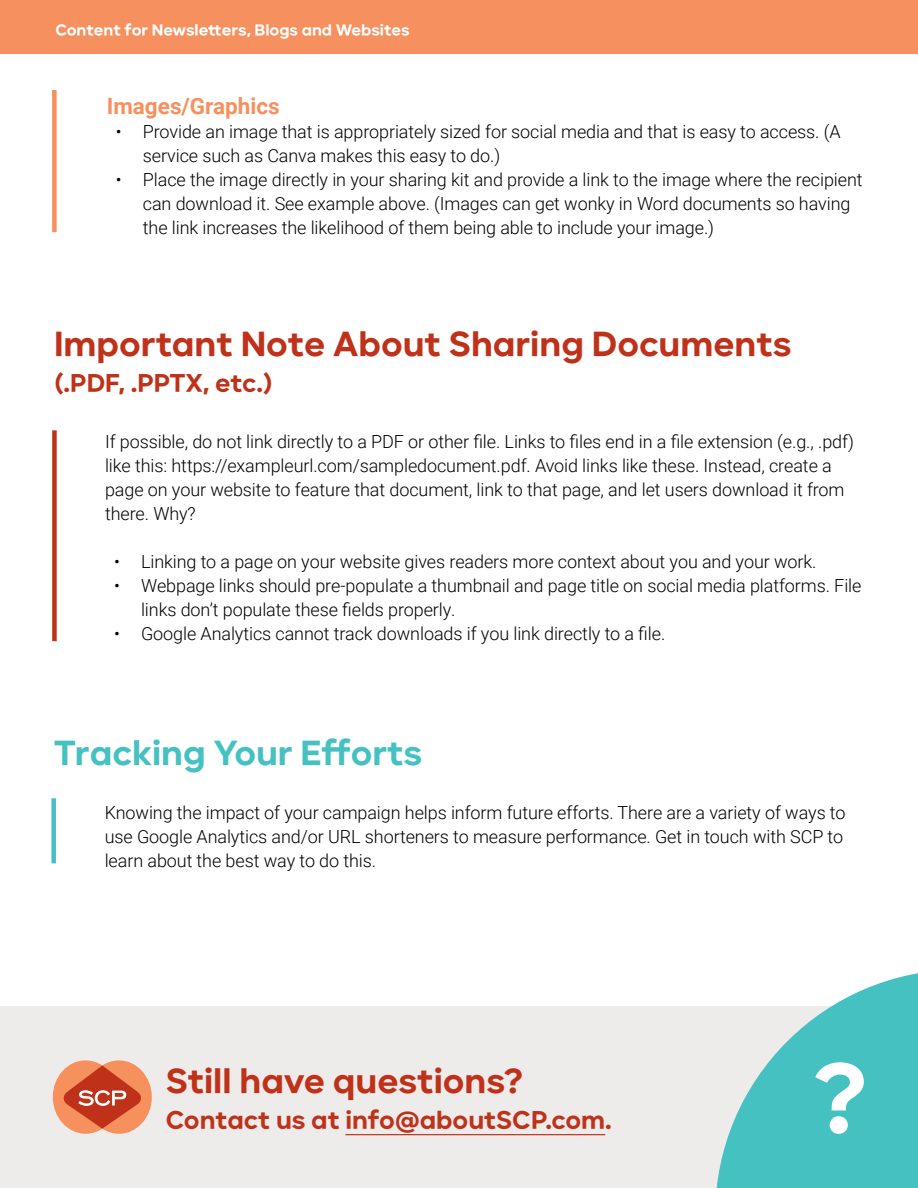
<style>
.page{position:relative;width:918px;height:1188px;background:#fff}
.page>*{position:absolute;margin:0;border:0;box-sizing:border-box;transform-origin:0 0}
.t1{font:800 93px "Carmen Sans";color:#fff}
.t2{font:800 33px "Carmen Sans";color:#c0311a}
.t3{font:800 33px "Carmen Sans";color:#45c1c2}
.t4{font:800 24px "Carmen Sans";color:#c0311a}
.t5{font:700 22.5px "Roboto";color:#f6905d}
.t6{font:300 18px/24px "Roboto";letter-spacing:-.005em;color:#000}
.t7{font:800 15px "Carmen Sans";color:#fff}
</style>
<div class="page">
<div style="left:0;top:1006px;width:918px;height:182px;background:#eeeceb"></div>
<div style="left:0;top:0;width:918px;height:54px;background:#f6905f"></div>
<div style="left:52px;top:90px;width:5px;height:142px;background:#f6905d"></div>
<div style="left:52px;top:430px;width:5px;height:211px;background:#c0311a"></div>
<div style="left:51px;top:798px;width:5px;height:65px;background:#45c1c2"></div>
<svg style="left:716px;top:973px;width:202px;height:215px;fill:#45c1c2"></svg>
<hr style="left:345px;top:1134px;width:260px;height:1px;background:#c0311a">
<svg style="left:53px;top:1060px;width:99px;height:74px"></svg>
<p class="t7" style="left:56px;top:20px;width:356px">Content for Newsletters, Blogs and Websites</p>
<p class="t5" style="left:107px;top:90px;width:174px">Images/Graphics</p>
<p class="t6" style="left:143px;top:119px;width:699px;text-indent:-27px">• Provide an image that is appropriately sized for social media and that is easy to access. (A service such as Canva makes this easy to do.)</p>
<p class="t6" style="left:143px;top:166px;width:721px;text-indent:-27px">• Place the image directly in your sharing kit and provide a link to the image where the recipient can download it. See example above. (Images can get wonky in Word documents so having the link increases the likelihood of them being able to include your image.)</p>
<h2 class="t2" style="left:54px;top:321px;width:739px">Important Note About Sharing Documents</h2>
<h3 class="t4" style="left:54px;top:366px;width:220px">(.PDF, .PPTX, etc.)</h3>
<p class="t6" style="left:105px;top:429px;width:751px">If possible, do not link directly to a PDF or other file. Links to files end in a file extension (e.g., .pdf) like this: https://exampleurl.com/sampledocument.pdf. Avoid links like these. Instead, create a page on your website to feature that document, link to that page, and let users download it from there. Why?</p>
<p class="t6" style="left:114px;top:549px;width:704px">• Linking to a page on your website gives readers more context about you and your work.</p>
<p class="t6" style="left:141px;top:573px;width:722px;text-indent:-27px">• Webpage links should pre-populate a thumbnail and page title on social media platforms. File links don’t populate these fields properly.</p>
<p class="t6" style="left:114px;top:621px;width:553px">• Google Analytics cannot track downloads if you link directly to a file.</p>
<h2 class="t3" style="left:54px;top:731px;width:370px">Tracking Your Efforts</h2>
<p class="t6" style="left:105px;top:800px;width:742px">Knowing the impact of your campaign helps inform future efforts. There are a variety of ways to use Google Analytics and/or URL shorteners to measure performance. Get in touch with SCP to learn about the best way to do this.</p>
<h2 class="t2" style="left:166px;top:1059px;width:359px">Still have questions?</h2>
<h3 class="t4" style="left:166px;top:1104px;width:448px">Contact us at info@aboutSCP.com.</h3>
<h1 class="t1" style="left:814px;top:1034px;width:55px">?</h1>
</div>
